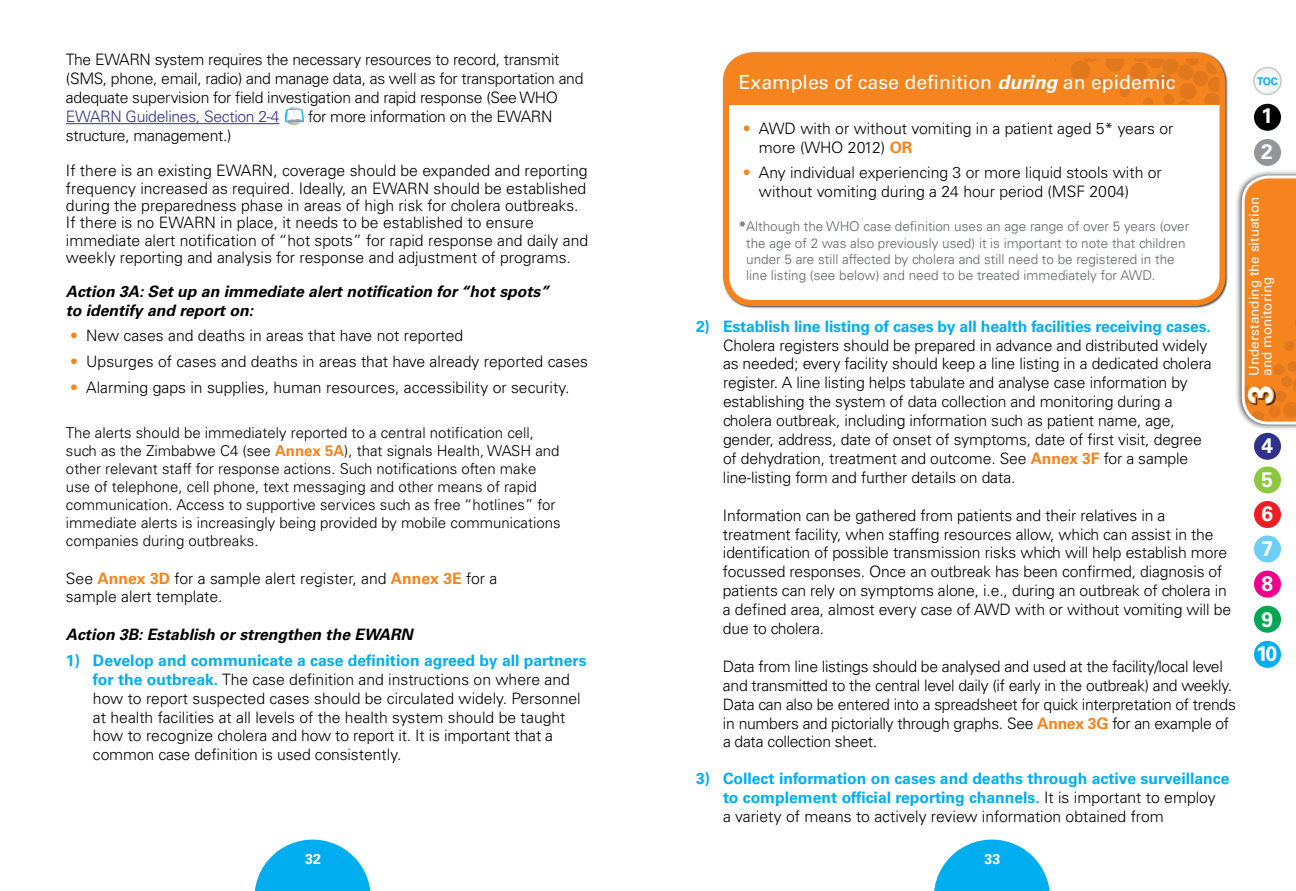
<style>
.page{position:relative;width:1296px;height:891px;background:#fff}
.page>*{position:absolute;margin:0;border:0;box-sizing:border-box;transform-origin:0 0}
.t1{font:700 34.35px "Univers LT Std";color:#fff}
.t2{font:700 21px/35.1px "Univers LT Std";color:#fff}
.t3{font:19.5px "Univers LT Std";color:#fff}
.Comment_Text{font:300 15.75px/18.9px "Univers LT Std";letter-spacing:-.01em;color:#000}
.t4{font:700 15.75px/18.9px "Univers LT Std";color:#00aeef}
.Comment_Text-2{font:italic 700 15.75px/18.9px "Univers LT Std";color:#000}
.Comment_Text-3{font:300 15px/18px "Univers LT Std";color:#000}
.t5{font:700 14.25px "Univers LT Std";color:#fff}
.t6{font:300 13.5px/16.2px "Univers LT Std";color:#636466}
.t7{font:13.5px/12.8px "Univers LT Std";color:#fff}
.t8{font:700 10.5px "Univers LT Std";color:#00aeef}
.s1{color:#303188}
.s2{color:#f5841f}
.s3{font-weight:700;color:#f5841f}
.s4{font-weight:700;color:#00aeef}
.s5{font-weight:700;font-style:italic}
.s6{font-weight:700}
.s7{font-weight:300;color:#000}
</style>
<div class="page">
<hr style="left:66px;top:123px;width:213px;height:1px;background:#303188">
<svg style="left:285px;top:106px;width:19px;height:19px"></svg>
<div style="left:722px;top:52px;width:507px;height:257px;background:#000;opacity:.75"></div>
<div style="left:726px;top:56px;width:496px;height:247px;background:#fff;border-radius:27px"></div>
<div style="left:726px;top:56px;width:496px;height:48px;background:#f5841f"></div>
<svg style="left:1179px;top:100px;width:10px;height:4px"></svg>
<div style="left:1163px;top:94px;width:11px;height:10px;background:#e1791c;border-radius:50%"></div>
<svg style="left:1143px;top:98px;width:11px;height:6px"></svg>
<div style="left:1120px;top:87px;width:10px;height:10px;background:#e1791c;border-radius:50%"></div>
<svg style="left:1096px;top:77px;width:10px;height:10px"></svg>
<svg style="left:1214px;top:56px;width:8px;height:3px"></svg>
<div style="left:1162px;top:58px;width:17px;height:16px;background:#e1791c;border-radius:50%"></div>
<div style="left:1178px;top:64px;width:16px;height:16px;background:#e1791c;border-radius:50%"></div>
<div style="left:1193px;top:71px;width:15px;height:15px;background:#e1791c;border-radius:50%"></div>
<div style="left:1208px;top:77px;width:14px;height:15px;background:#e1791c;border-radius:50%"></div>
<svg style="left:1084px;top:59px;width:40px;height:13px"></svg>
<div style="left:1130px;top:63px;width:18px;height:18px;background:#e1791c;border-radius:50%"></div>
<div style="left:1155px;top:73px;width:17px;height:17px;background:#e1791c;border-radius:50%"></div>
<div style="left:1179px;top:83px;width:17px;height:17px;background:#e1791c;border-radius:50%"></div>
<svg style="left:1204px;top:93px;width:15px;height:11px"></svg>
<svg style="left:1206px;top:60px;width:14px;height:14px"></svg>
<svg style="left:1186px;top:59px;width:13px;height:7px"></svg>
<svg style="left:1134px;top:59px;width:44px;height:9px"></svg>
<div style="left:1071px;top:60px;width:19px;height:20px;background:#e1791c;border-radius:50%"></div>
<div style="left:723px;top:52px;width:503px;height:254px;border:6px solid #f5841f;border-radius:27px"></div>
<div style="left:1235px;top:169px;width:61px;height:262px;background:#000;opacity:.75"></div>
<svg style="left:1242px;top:175px;width:54px;height:249px;background:#f08c32"></svg>
<div style="left:1254px;top:104px;width:27px;height:27px;background:#000;border-radius:50%"></div>
<div style="left:1254px;top:139px;width:27px;height:27px;background:#939598;border-radius:50%"></div>
<div style="left:1254px;top:536px;width:27px;height:26px;background:#6dcff6;border-radius:50%"></div>
<div style="left:1254px;top:571px;width:27px;height:27px;background:#ec008c;border-radius:50%"></div>
<div style="left:1254px;top:606px;width:27px;height:27px;background:#00a651;border-radius:50%"></div>
<div style="left:1254px;top:641px;width:27px;height:27px;background:#00aeef;border-radius:50%"></div>
<div style="left:1254px;top:501px;width:27px;height:27px;background:#ed1d24;border-radius:50%"></div>
<div style="left:1254px;top:466px;width:27px;height:27px;background:#8dc63f;border-radius:50%"></div>
<div style="left:1254px;top:433px;width:27px;height:27px;background:#303188;border-radius:50%"></div>
<svg style="left:254px;top:840px;width:117px;height:51px"></svg>
<svg style="left:934px;top:840px;width:116px;height:51px"></svg>
<div style="left:1254px;top:68px;width:27px;height:26px;background:#f8f8f8;border-radius:14px"></div>
<div style="left:1253px;top:67px;width:29px;height:28px;border:2px solid #c7c8ca;border-radius:50%"></div>
<p class="Comment_Text" style="left:66px;top:50px;width:519px">The EWARN system requires the necessary resources to record, transmit (SMS, phone, email, radio) and manage data, as well as for transportation and adequate supervision for field investigation and rapid response (See WHO <span class="s1">EWARN Guidelines, Section 2-4</span></p>
<p class="Comment_Text" style="left:308px;top:107px;width:246px">for more information on the EWARN</p>
<p class="Comment_Text" style="left:66px;top:126px;width:167px">structure, management.)</p>
<p class="Comment_Text" style="left:66px;top:162px;width:524px;line-height:17.4px">If there is an existing EWARN, coverage should be expanded and reporting frequency increased as required. Ideally, an EWARN should be established during the preparedness phase in areas of high risk for cholera outbreaks.<br>If there is no EWARN in place, it needs to be established to ensure immediate alert notification of “hot spots” for rapid response and daily and weekly reporting and analysis for response and adjustment of programs.</p>
<p class="Comment_Text-2" style="left:66px;top:282px;width:485px">Action 3A: Set up an immediate alert notification for “hot spots” to identify and report on:</p>
<p class="Comment_Text" style="left:70px;top:326px;width:395px"><span class="s2">•</span> New cases and deaths in areas that have not reported</p>
<p class="Comment_Text" style="left:70px;top:352px;width:519px"><span class="s2">•</span> Upsurges of cases and deaths in areas that have already reported cases</p>
<p class="Comment_Text" style="left:70px;top:378px;width:501px"><span class="s2">•</span> Alarming gaps in supplies, human resources, accessibility or security.</p>
<p class="Comment_Text-3" style="left:66px;top:423px;width:496px">The alerts should be immediately reported to a central notification cell, such as the Zimbabwe C4 (see <span class="s3">Annex 5A</span>), that signals Health, WASH and other relevant staff for response actions. Such notifications often make use of telephone, cell phone, text messaging and other means of rapid communication. Access to supportive services such as free “hotlines” for immediate alerts is increasingly being provided by mobile communications companies during outbreaks.</p>
<p class="Comment_Text" style="left:66px;top:568px;width:433px">See <span class="s3">Annex 3D</span> for a sample alert register, and <span class="s3">Annex 3E</span> for a sample alert template.</p>
<p class="Comment_Text-2" style="left:66px;top:625px;width:348px">Action 3B: Establish or strengthen the EWARN</p>
<p class="Comment_Text" style="left:93px;top:651px;width:495px;text-indent:-27px"><span class="s4">1) Develop and communicate a case definition agreed by all partners for the outbreak.</span> The case definition and instructions on where and how to report suspected cases should be circulated widely. Personnel at health facilities at all levels of the health system should be taught how to recognize cholera and how to report it. It is important that a common case definition is used consistently.</p>
<p class="t3" style="left:739px;top:71px;width:438px">Examples of case definition <span class="s5">during</span> an epidemic</p>
<p class="Comment_Text" style="left:759px;top:119px;width:416px;text-indent:-16px"><span class="s2">•</span> AWD with or without vomiting in a patient aged 5* years or more (WHO 2012) <span class="s3">OR</span></p>
<p class="Comment_Text" style="left:759px;top:163px;width:404px;text-indent:-16px"><span class="s2">•</span> Any individual experiencing 3 or more liquid stools with or without vomiting during a 24 hour period (MSF 2004)</p>
<p class="t6" style="left:746px;top:218px;width:445px;text-indent:-8px"><span class="s6">*</span>Although the WHO case definition uses an age range of over 5 years (over the age of 2 was also previously used) it is important to note that children under 5 are still affected by cholera and still need to be registered in the line listing (see below) and need to be treated immediately for AWD.</p>
<p class="Comment_Text" style="left:723px;top:317px;width:490px;text-indent:-27px"><span class="s4">2) Establish line listing of cases by all health facilities receiving cases.<br></span>Cholera registers should be prepared in advance and distributed widely as needed; every facility should keep a line listing in a dedicated cholera register. A line listing helps tabulate and analyse case information by establishing the system of data collection and monitoring during a cholera outbreak, including information such as patient name, age, gender, address, date of onset of symptoms, date of first visit, degree of dehydration, treatment and outcome. See <span class="s3">Annex 3F</span> for a sample line-listing form and further details on data.</p>
<p class="Comment_Text" style="left:723px;top:506px;width:510px">Information can be gathered from patients and their relatives in a treatment facility, when staffing resources allow, which can assist in the identification of possible transmission risks which will help establish more focussed responses. Once an outbreak has been confirmed, diagnosis of patients can rely on symptoms alone, i.e., during an outbreak of cholera in a defined area, almost every case of AWD with or without vomiting will be due to cholera.</p>
<p class="Comment_Text" style="left:723px;top:657px;width:514px">Data from line listings should be analysed and used at the facility/local level and transmitted to the central level daily (if early in the outbreak) and weekly.<br>Data can also be entered into a spreadsheet for quick interpretation of trends in numbers and pictorially through graphs. See <span class="s3">Annex 3G</span> for an example of a data collection sheet.</p>
<p class="t4" style="left:723px;top:769px;width:508px;text-indent:-27px">3) Collect information on cases and deaths through active surveillance to complement official reporting channels. <span class="s7">It is important to employ<br>a variety of means to actively review information obtained from</span></p>
<p class="t5" style="left:305px;top:851px;width:17px">32</p>
<p class="t5" style="left:985px;top:851px;width:17px">33</p>
<p class="t8" style="left:1257px;top:75px;width:22px">TOC</p>
<h2 class="t2" style="left:1261px;top:99px;width:13px">1<br>2</h2>
<p class="t7" style="left:1248px;top:376px;width:180px;rotate:-90deg">Understanding the situation and monitoring</p>
<h1 class="t1" style="left:1240px;top:404px;width:21px;rotate:-90deg">3</h1>
<h2 class="t2" style="left:1261px;top:428px;width:13px">4</h2>
<h2 class="t2" style="left:1261px;top:462px;width:13px">5</h2>
<h2 class="t2" style="left:1261px;top:497px;width:13px">6</h2>
<h2 class="t2" style="left:1256px;top:531px;width:23px">7<br>8<br>9<br>10</h2>
</div>
